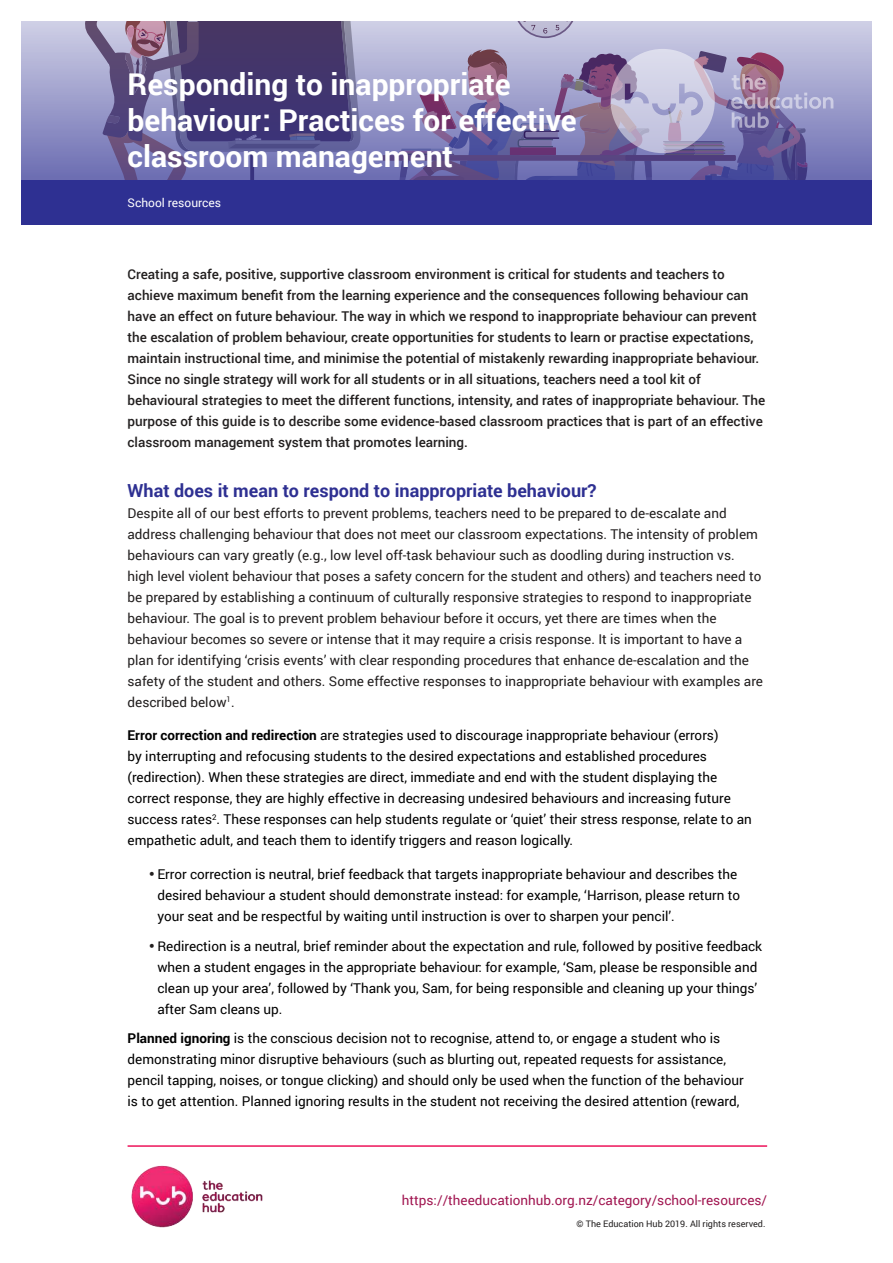
<style>
.page{position:relative;width:893px;height:1263px;background:#fff}
.page>*{position:absolute;margin:0;border:0;box-sizing:border-box;transform-origin:0 0}
.t1{font:700 30px/36px "Roboto";color:#fff}
.t2{font:700 18px "Roboto";color:#2e3092}
.t3{font:13.5px/21px "Roboto";color:#000}
.t4{font:13.5px/21px "Roboto";color:#221f1f}
.t5{font:500 13.5px/21px "Roboto";color:#221f1f}
.t6{font:13.5px "Roboto";color:#a11651}
.t7{font:12px "Roboto";color:#fff}
.t8{font:9px "Roboto";color:#221f1f}
.s1{font-weight:700}
.s2{color:#221f1f}
</style>
<div class="page">
<img style="left:131px;top:1165px;width:132px;height:63px">
<hr style="left:128px;top:1145px;width:639px;height:2px;background:#ed135a">
<svg style="left:21px;top:21px;width:851px;height:159px;background:#807baa"></svg>
<div style="left:21px;top:180px;width:851px;height:44px;background:#2e3092"></div>
<svg style="left:390px;top:46px;width:443px;height:134px;background:#8d84b2"></svg>
<h1 class="t1" style="left:128px;top:68px;width:451px">Responding to inappropriate behaviour: Practices for effective classroom management</h1>
<p class="t7" style="left:128px;top:197px;width:95px">School resources</p>
<p class="t5" style="left:128px;top:265px;width:639px">Creating a safe, positive, supportive classroom environment is critical for students and teachers to achieve maximum benefit from the learning experience and the consequences following behaviour can have an effect on future behaviour. The way in which we respond to inappropriate behaviour can prevent the escalation of problem behaviour, create opportunities for students to learn or practise expectations, maintain instructional time, and minimise the potential of mistakenly rewarding inappropriate behaviour.<br>Since no single strategy will work for all students or in all situations, teachers need a tool kit of behavioural strategies to meet the different functions, intensity, and rates of inappropriate behaviour. The purpose of this guide is to describe some evidence-based classroom practices that is part of an effective classroom management system that promotes learning.</p>
<h2 class="t2" style="left:128px;top:483px;width:470px">What does it mean to respond to inappropriate behaviour?</h2>
<p class="t4" style="left:128px;top:503px;width:637px">Despite all of our best efforts to prevent problems, teachers need to be prepared to de-escalate and address challenging behaviour that does not meet our classroom expectations. The intensity of problem behaviours can vary greatly (e.g., low level off-task behaviour such as doodling during instruction vs. high level violent behaviour that poses a safety concern for the student and others) and teachers need to be prepared by establishing a continuum of culturally responsive strategies to respond to inappropriate behaviour. The goal is to prevent problem behaviour before it occurs, yet there are times when the behaviour becomes so severe or intense that it may require a crisis response. It is important to have a plan for identifying ‘crisis events’ with clear responding procedures that enhance de-escalation and the safety of the student and others. Some effective responses to inappropriate behaviour with examples are described below<sup>1</sup>.</p>
<p class="t3" style="left:128px;top:726px;width:626px"><span class="s1">Error correction and redirection</span> are strategies used to discourage inappropriate behaviour (errors)<br>by interrupting and refocusing students to the desired expectations and established procedures (redirection). When these strategies are direct, immediate and end with the student displaying the correct response, they are highly effective in decreasing undesired behaviours and increasing future success rates<sup>2</sup>. These responses can help students regulate or ‘quiet’ their stress response, relate to an empathetic adult, and teach them to identify triggers and reason logically.</p>
<p class="t3" style="left:157px;top:865px;width:584px;text-indent:-9px"><span class="s2">•</span> Error correction is neutral, brief feedback that targets inappropriate behaviour and describes the desired behaviour a student should demonstrate instead: for example, ‘Harrison, please return to your seat and be respectful by waiting until instruction is over to sharpen your pencil’.</p>
<p class="t3" style="left:157px;top:936px;width:606px;text-indent:-9px"><span class="s2">•</span> Redirection is a neutral, brief reminder about the expectation and rule, followed by positive feedback when a student engages in the appropriate behaviour: for example, ‘Sam, please be responsible and clean up your area’, followed by ‘Thank you, Sam, for being responsible and cleaning up your things’ after Sam cleans up.</p>
<p class="t3" style="left:128px;top:1029px;width:618px"><span class="s1">Planned ignoring</span> is the conscious decision not to recognise, attend to, or engage a student who is demonstrating minor disruptive behaviours (such as blurting out, repeated requests for assistance, pencil tapping, noises, or tongue clicking) and should only be used when the function of the behaviour is to get attention. Planned ignoring results in the student not receiving the desired attention (reward,</p>
<p class="t6" style="left:402px;top:1194px;width:367px">https://theeducationhub.org.nz/category/school-resources/</p>
<p class="t8" style="left:577px;top:1220px;width:190px">© The Education Hub 2019. All rights reserved.</p>
</div>
